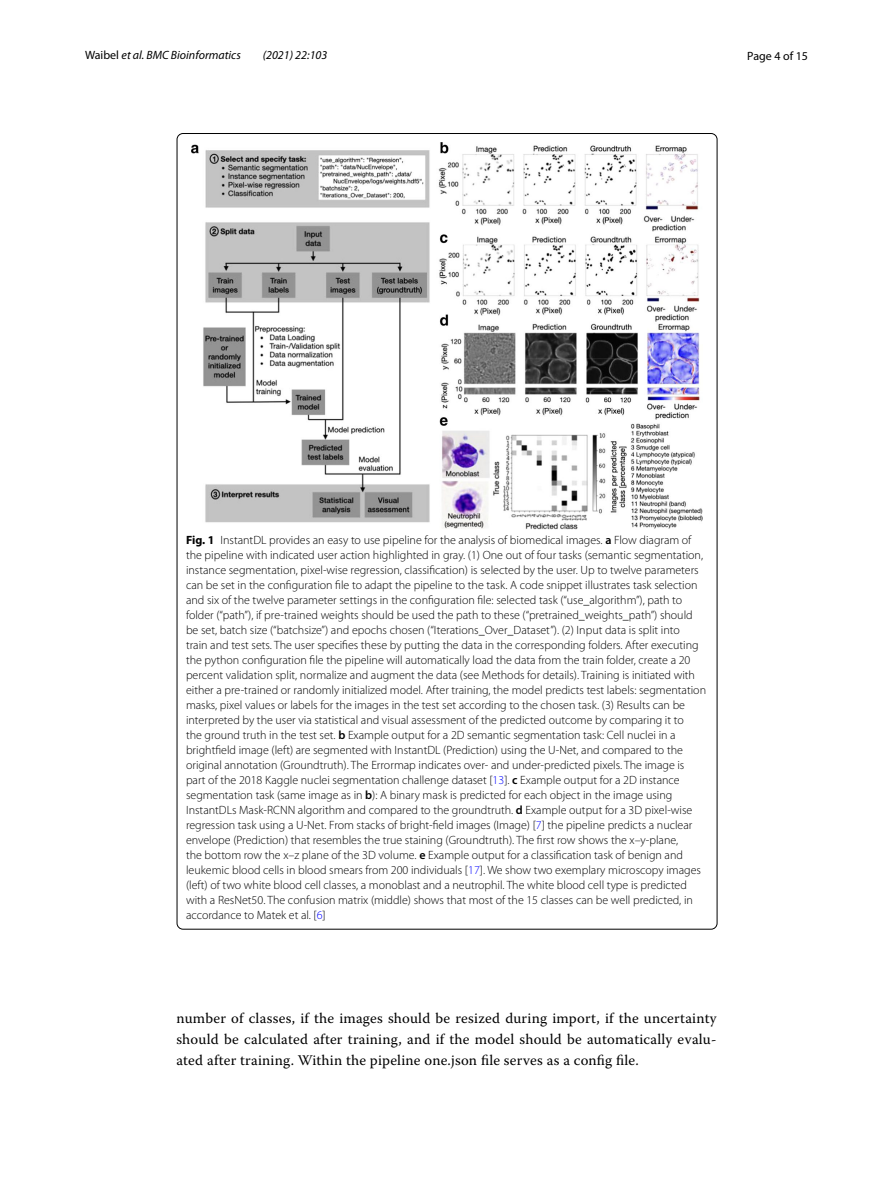
<style>
.page{position:relative;width:893px;height:1187px;background:#fff}
.page>*{position:absolute;margin:0;border:0;box-sizing:border-box;transform-origin:0 0}
.t1{font:14.7px/21.1px "Warnock Pro";letter-spacing:.015em;color:#000;text-align:justify}
.t2{font:300 12px/15px "Myriad Pro";color:#000}
.t3{font:italic 12px "Myriad Pro";color:#000}
.t4{font:12px "Myriad Pro";color:#000}
.s1{font-style:normal}
.s2{font-weight:700}
.s3{font-weight:600}
.s4{color:#00f}
</style>
<div class="page">
<img style="left:192px;top:142px;width:510px;height:387px">
<p class="t3" style="left:85px;top:48px;width:157px"><span class="s1">Waibel</span> et al. BMC Bioinformatics</p>
<p class="t3" style="left:263px;top:48px;width:66px">(2021) 22:103</p>
<p class="t4" style="left:747px;top:48px;width:62px">Page 4 of 15</p>
<p class="t2" style="left:186px;top:533px;width:522px"><span class="s2">Fig. 1</span> InstantDL provides an easy to use pipeline for the analysis of biomedical images. <span class="s3">a</span> Flow diagram of the pipeline with indicated user action highlighted in gray. (1) One out of four tasks (semantic segmentation, instance segmentation, pixel-wise regression, classification) is selected by the user. Up to twelve parameters can be set in the configuration file to adapt the pipeline to the task. A code snippet illustrates task selection and six of the twelve parameter settings in the configuration file: selected task (“use_algorithm”), path to folder (“path”), if pre-trained weights should be used the path to these (“pretrained_weights_path”) should be set, batch size (“batchsize”) and epochs chosen (“Iterations_Over_Dataset”). (2) Input data is split into<br>train and test sets. The user specifies these by putting the data in the corresponding folders. After executing the python configuration file the pipeline will automatically load the data from the train folder, create a 20 percent validation split, normalize and augment the data (see Methods for details). Training is initiated with either a pre-trained or randomly initialized model. After training, the model predicts test labels: segmentation masks, pixel values or labels for the images in the test set according to the chosen task. (3) Results can be interpreted by the user via statistical and visual assessment of the predicted outcome by comparing it to<br>the ground truth in the test set. <span class="s3">b</span> Example output for a 2D semantic segmentation task: Cell nuclei in a brightfield image (left) are segmented with InstantDL (Prediction) using the U-Net, and compared to the original annotation (Groundtruth). The Errormap indicates over- and under-predicted pixels. The image is part of the 2018 Kaggle nuclei segmentation challenge dataset [<span class="s4">13</span>]. <span class="s3">c</span> Example output for a 2D instance segmentation task (same image as in <span class="s3">b</span>): A binary mask is predicted for each object in the image using InstantDLs Mask-RCNN algorithm and compared to the groundtruth. <span class="s3">d</span> Example output for a 3D pixel-wise regression task using a U-Net. From stacks of bright-field images (Image) [<span class="s4">7</span>] the pipeline predicts a nuclear envelope (Prediction) that resembles the true staining (Groundtruth). The first row shows the x–y-plane,<br>the bottom row the x–z plane of the 3D volume. <span class="s3">e</span> Example output for a classification task of benign and leukemic blood cells in blood smears from 200 individuals [<span class="s4">17</span>]. We show two exemplary microscopy images (left) of two white blood cell classes, a monoblast and a neutrophil. The white blood cell type is predicted with a ResNet50. The confusion matrix (middle) shows that most of the 15 classes can be well predicted, in accordance to Matek et al. [<span class="s4">6</span>]</p>
<p class="t1" style="left:176px;top:1007px;width:542px">number of classes, if the images should be resized during import, if the uncertainty should be calculated after training, and if the model should be automatically evalu&shy;ated after training. Within the pipeline one.json file serves as a config file.</p>
</div>
